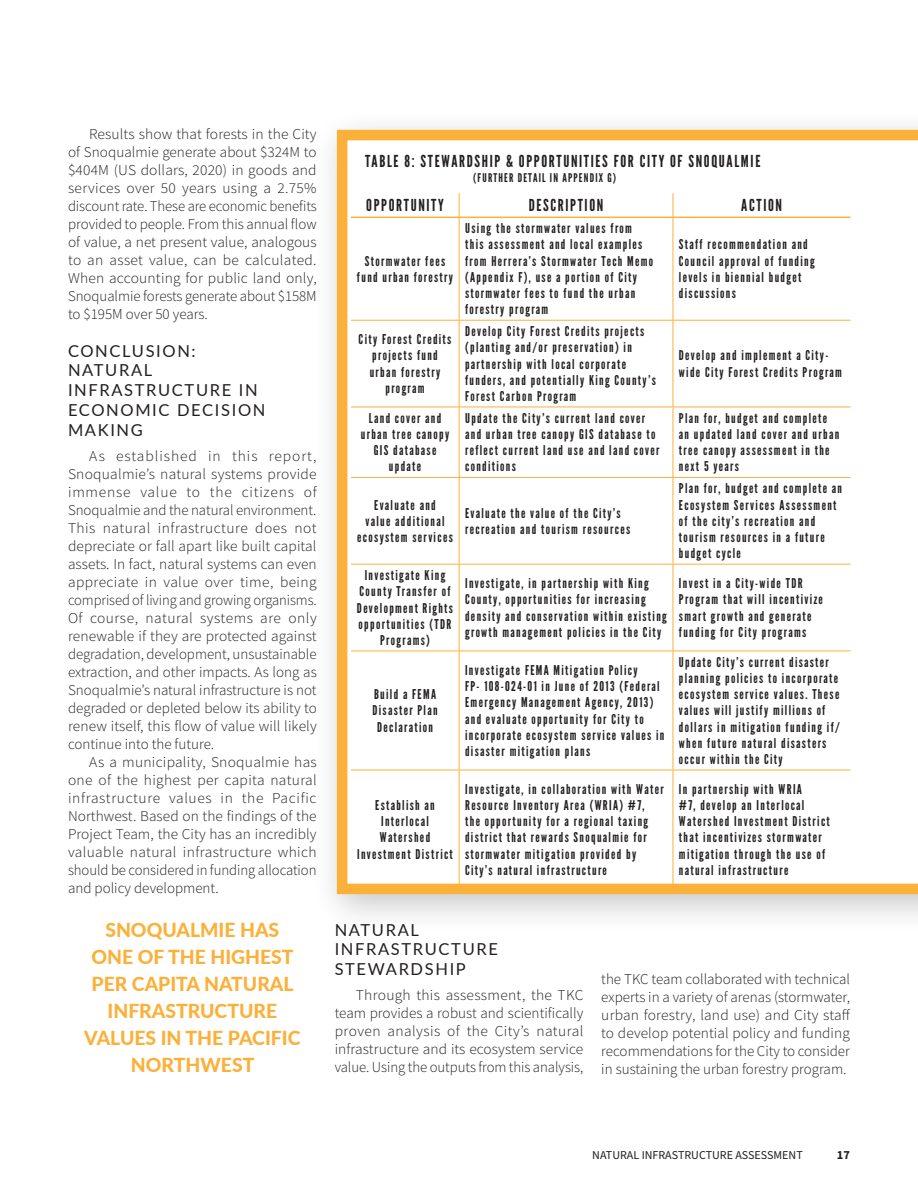
<style>
.page{position:relative;width:918px;height:1188px;background:#fff}
.page>*{position:absolute;margin:0;border:0;box-sizing:border-box;transform-origin:0 0}
.Lato_14pt_Yellow{font:800 19.35px/27px "Lato";color:#fbb039;text-align:center}
.Medium_Title__12pt{font:16.5px/19.8px "Lato";letter-spacing:.1em;color:#231f20}
.Text_13pt_-_Yellow{font:16.5px "League Gothic";letter-spacing:.1em;color:#231f20}
.League_Gothic_52pt_Y{font:16.5px "League Gothic";letter-spacing:.1em;color:#231f20}
.Small_Text__8pt__-_B{font:300 15px/18px "Source Sans Pro";color:#231f20;text-align:justify}
.League_Gothic_52pt_Y-2{font:13.5px/16.2px "League Gothic";letter-spacing:.1em;color:#231f20}
.t1{font:700 12.45px "Source Sans Pro";color:#231f20}
.t2{font:12px "Source Sans Pro";color:#231f20}
.Text_13pt_-_Yellow-2{font:12px "League Gothic";letter-spacing:.1em;color:#231f20}
</style>
<div class="page">
<div style="left:311px;top:108px;width:607px;height:827px;background:#231f20;opacity:.25"></div>
<svg style="left:337px;top:130px;width:581px;height:764px"></svg>
<svg style="left:459px;top:193px;width:1px;height:24px"></svg>
<svg style="left:673px;top:193px;width:1px;height:24px"></svg>
<hr style="left:351px;top:217px;width:108px;height:1px;background:#fbb039">
<hr style="left:459px;top:217px;width:214px;height:1px;background:#fbb039">
<hr style="left:673px;top:217px;width:177px;height:1px;background:#fbb039">
<hr style="left:459px;top:218px;width:1px;height:102px;background:#fbb039">
<hr style="left:673px;top:218px;width:1px;height:102px;background:#fbb039">
<hr style="left:351px;top:320px;width:108px;height:1px;background:#fbb039">
<hr style="left:459px;top:320px;width:214px;height:1px;background:#fbb039">
<hr style="left:459px;top:321px;width:1px;height:86px;background:#fbb039">
<hr style="left:673px;top:320px;width:177px;height:1px;background:#fbb039">
<hr style="left:673px;top:321px;width:1px;height:86px;background:#fbb039">
<hr style="left:351px;top:407px;width:108px;height:1px;background:#fbb039">
<hr style="left:459px;top:407px;width:214px;height:1px;background:#fbb039">
<hr style="left:459px;top:407px;width:1px;height:70px;background:#fbb039">
<hr style="left:673px;top:407px;width:177px;height:1px;background:#fbb039">
<hr style="left:673px;top:407px;width:1px;height:70px;background:#fbb039">
<hr style="left:459px;top:478px;width:1px;height:86px;background:#fbb039">
<hr style="left:673px;top:478px;width:1px;height:86px;background:#fbb039">
<hr style="left:459px;top:565px;width:1px;height:86px;background:#fbb039">
<hr style="left:673px;top:565px;width:1px;height:86px;background:#fbb039">
<hr style="left:459px;top:651px;width:1px;height:119px;background:#fbb039">
<hr style="left:673px;top:651px;width:1px;height:119px;background:#fbb039">
<hr style="left:459px;top:770px;width:1px;height:118px;background:#fbb039">
<hr style="left:673px;top:770px;width:1px;height:118px;background:#fbb039">
<hr style="left:351px;top:477px;width:108px;height:1px;background:#fbb039">
<hr style="left:459px;top:477px;width:214px;height:1px;background:#fbb039">
<hr style="left:351px;top:564px;width:108px;height:1px;background:#fbb039">
<hr style="left:459px;top:564px;width:214px;height:1px;background:#fbb039">
<hr style="left:351px;top:651px;width:108px;height:1px;background:#fbb039">
<hr style="left:459px;top:651px;width:214px;height:1px;background:#fbb039">
<hr style="left:351px;top:770px;width:108px;height:1px;background:#fbb039">
<hr style="left:459px;top:770px;width:214px;height:1px;background:#fbb039">
<hr style="left:673px;top:477px;width:177px;height:1px;background:#fbb039">
<hr style="left:673px;top:564px;width:177px;height:1px;background:#fbb039">
<hr style="left:673px;top:651px;width:177px;height:1px;background:#fbb039">
<hr style="left:673px;top:770px;width:177px;height:1px;background:#fbb039">
<p class="Small_Text__8pt__-_B" style="left:68px;top:125px;width:250px;text-indent:21px">Results show that forests in the City of Snoqualmie generate about $324M to $404M (US dollars, 2020) in goods and services over 50 years using a 2.75% discount rate. These are economic benefits provided to people. From this annual flow of value, a net present value, analogous to an asset value, can be calculated.<br>When accounting for public land only, Snoqualmie forests generate about $158M to $195M over 50 years.</p>
<p class="Medium_Title__12pt" style="left:68px;top:340px;width:129px">CONCLUSION:</p>
<p class="Medium_Title__12pt" style="left:68px;top:360px;width:199px">NATURAL<br>INFRASTRUCTURE IN<br>ECONOMIC DECISION<br>MAKING</p>
<p class="Small_Text__8pt__-_B" style="left:68px;top:447px;width:250px;text-indent:21px">As established in this report, Snoqualmie’s natural systems provide immense value to the citizens of Snoqualmie and the natural environment.<br>This natural infrastructure does not depreciate or fall apart like built capital assets. In fact, natural systems can even appreciate in value over time, being comprised of living and growing organisms.<br>Of course, natural systems are only renewable if they are protected against degradation, development, unsustainable extraction, and other impacts. As long as Snoqualmie’s natural infrastructure is not degraded or depleted below its ability to renew itself, this flow of value will likely continue into the future.</p>
<p class="Small_Text__8pt__-_B" style="left:68px;top:753px;width:250px;text-indent:21px">As a municipality, Snoqualmie has one of the highest per capita natural infrastructure values in the Pacific Northwest. Based on the findings of the Project Team, the City has an incredibly valuable natural infrastructure which should be considered in funding allocation and policy development.</p>
<p class="Lato_14pt_Yellow" style="left:84px;top:915px;width:218px">SNOQUALMIE HAS<br>ONE OF THE HIGHEST<br>PER CAPITA NATURAL<br>INFRASTRUCTURE<br>VALUES IN THE PACIFIC<br>NORTHWEST</p>
<p class="Text_13pt_-_Yellow" style="left:365px;top:152px;width:397px">TABLE 8: STEWARDSHIP &amp; OPPORTUNITIES FOR CITY OF SNOQUALMIE</p>
<p class="Text_13pt_-_Yellow-2" style="left:473px;top:171px;width:145px">(FURTHER DETAIL IN APPENDIX G)</p>
<p class="League_Gothic_52pt_Y" style="left:366px;top:196px;width:79px">OPPORTUNITY</p>
<p class="League_Gothic_52pt_Y" style="left:529px;top:196px;width:76px">DESCRIPTION</p>
<p class="League_Gothic_52pt_Y" style="left:741px;top:196px;width:42px">ACTION</p>
<p class="League_Gothic_52pt_Y-2" style="left:357px;top:253px;width:98px;text-align:center">Stormwater fees fund urban forestry</p>
<p class="League_Gothic_52pt_Y-2" style="left:465px;top:220px;width:190px">Using the stormwater values from this assessment and local examples from Herrera’s Stormwater Tech Memo (Appendix F), use a portion of City stormwater fees to fund the urban forestry program</p>
<p class="League_Gothic_52pt_Y-2" style="left:359px;top:331px;width:94px;text-align:center">City Forest Credits projects fund urban forestry program</p>
<p class="League_Gothic_52pt_Y-2" style="left:465px;top:323px;width:192px">Develop City Forest Credits projects (planting and/or preservation) in partnership with local corporate funders, and potentially King County’s Forest Carbon Program</p>
<p class="League_Gothic_52pt_Y-2" style="left:679px;top:237px;width:137px">Staff recommendation and<br>Council approval of funding levels in biennial budget discussions</p>
<p class="League_Gothic_52pt_Y-2" style="left:679px;top:348px;width:165px">Develop and implement a City&shy;wide City Forest Credits Program</p>
<p class="League_Gothic_52pt_Y-2" style="left:361px;top:410px;width:90px;text-align:center">Land cover and urban tree canopy<br>GIS database update</p>
<p class="League_Gothic_52pt_Y-2" style="left:465px;top:410px;width:196px">Update the City’s current land cover and urban tree canopy GIS database to reflect current land use and land cover conditions</p>
<p class="League_Gothic_52pt_Y-2" style="left:679px;top:410px;width:162px">Plan for, budget and complete an updated land cover and urban tree canopy assessment in the next 5 years</p>
<p class="League_Gothic_52pt_Y-2" style="left:357px;top:497px;width:97px;text-align:center">Evaluate and<br>value additional ecosystem services</p>
<p class="League_Gothic_52pt_Y-2" style="left:465px;top:505px;width:167px">Evaluate the value of the City’s recreation and tourism resources</p>
<p class="League_Gothic_52pt_Y-2" style="left:679px;top:481px;width:165px">Plan for, budget and complete an<br>Ecosystem Services Assessment of the city’s recreation and tourism resources in a future budget cycle</p>
<p class="League_Gothic_52pt_Y-2" style="left:357px;top:567px;width:98px;text-align:center">Investigate King<br>County Transfer of<br>Development Rights opportunities (TDR<br>Programs)</p>
<p class="League_Gothic_52pt_Y-2" style="left:465px;top:575px;width:203px">Investigate, in partnership with King County, opportunities for increasing density and conservation within existing growth management policies in the City</p>
<p class="League_Gothic_52pt_Y-2" style="left:679px;top:575px;width:145px">Invest in a City-wide TDR<br>Program that will incentivize smart growth and generate funding for City programs</p>
<p class="League_Gothic_52pt_Y-2" style="left:372px;top:686px;width:67px;text-align:center">Build a FEMA<br>Disaster Plan<br>Declaration</p>
<p class="League_Gothic_52pt_Y-2" style="left:357px;top:797px;width:97px;text-align:center">Establish an<br>Interlocal<br>Watershed<br>Investment District</p>
<p class="League_Gothic_52pt_Y-2" style="left:465px;top:662px;width:201px">Investigate FEMA Mitigation Policy<br>FP- 108-024-01 in June of 2013 (Federal Emergency Management Agency, 2013) and evaluate opportunity for City to incorporate ecosystem service values in disaster mitigation plans</p>
<p class="League_Gothic_52pt_Y-2" style="left:679px;top:654px;width:162px">Update City’s current disaster planning policies to incorporate ecosystem service values. These values will justify millions of dollars in mitigation funding if/ when future natural disasters occur within the City</p>
<p class="League_Gothic_52pt_Y-2" style="left:465px;top:781px;width:200px">Investigate, in collaboration with Water Resource Inventory Area (WRIA) #7,<br>the opportunity for a regional taxing district that rewards Snoqualmie for stormwater mitigation provided by City’s natural infrastructure</p>
<p class="League_Gothic_52pt_Y-2" style="left:679px;top:781px;width:152px">In partnership with WRIA<br>#7, develop an Interlocal<br>Watershed Investment District that incentivizes stormwater mitigation through the use of natural infrastructure</p>
<p class="Medium_Title__12pt" style="left:335px;top:919px;width:165px">NATURAL<br>INFRASTRUCTURE<br>STEWARDSHIP</p>
<p class="Small_Text__8pt__-_B" style="left:335px;top:986px;width:250px;text-indent:21px">Through this assessment, the TKC team provides a robust and scientifically proven analysis of the City’s natural infrastructure and its ecosystem service value. Using the outputs from this analysis,</p>
<p class="Small_Text__8pt__-_B" style="left:601px;top:970px;width:251px">the TKC team collaborated with technical experts in a variety of arenas (stormwater, urban forestry, land use) and City staff to develop potential policy and funding recommendations for the City to consider in sustaining the urban forestry program.</p>
<p class="t2" style="left:592px;top:1147px;width:212px">NATURAL INFRASTRUCTURE ASSESSMENT</p>
<p class="t1" style="left:837px;top:1147px;width:15px">17</p>
</div>
